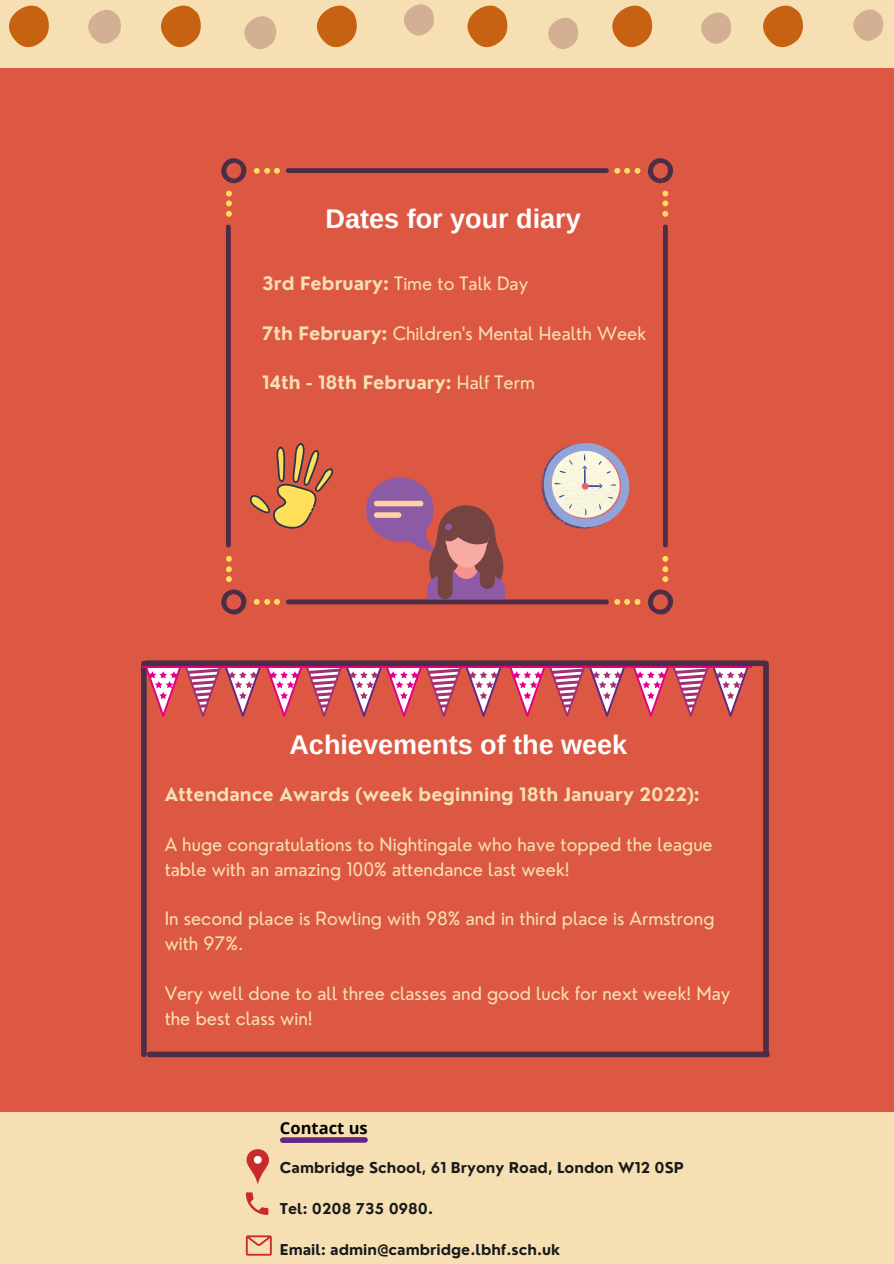
<style>
.page{position:relative;width:894px;height:1264px;background:#fff}
.page>*{position:absolute;margin:0;border:0;box-sizing:border-box;transform-origin:0 0}
.t1{font:700 27px "Arimo";color:#fff}
.t2{font:18px/24.8px "Nourd";color:#f6e0b3}
.t3{font:700 18px "Nourd";color:#f6e0b3}
.t4{font:700 16.5px "Open Sans";color:#000}
.t5{font:700 14.55px "Nourd";color:#181a1b}
.s1{font-weight:700}
.s2{font-weight:400}
</style>
<div class="page">
<div style="left:0;top:0;width:893px;height:1263px;background:#dd5843"></div>
<div style="left:0;top:1112px;width:893px;height:151px;background:#f6e0b3"></div>
<div style="left:0;top:0;width:893px;height:68px;background:#f6e0b3"></div>
<div style="left:283px;top:1137px;width:82px;height:5px;background:#652682"></div>
<svg style="left:246px;top:1149px;width:23px;height:35px"></svg>
<svg style="left:246px;top:1192px;width:22px;height:22px"></svg>
<svg style="left:246px;top:1235px;width:26px;height:20px"></svg>
<svg style="left:663px;top:224px;width:4px;height:324px"></svg>
<svg style="left:648px;top:589px;width:25px;height:25px"></svg>
<svg style="left:662px;top:556px;width:6px;height:26px"></svg>
<svg style="left:221px;top:158px;width:26px;height:26px"></svg>
<svg style="left:226px;top:191px;width:6px;height:26px"></svg>
<svg style="left:648px;top:158px;width:25px;height:26px"></svg>
<svg style="left:254px;top:168px;width:386px;height:6px"></svg>
<svg style="left:662px;top:191px;width:6px;height:26px"></svg>
<div style="left:763px;top:663px;width:5px;height:391px;background:#4c2d46"></div>
<div style="left:141px;top:663px;width:6px;height:391px;background:#4c2d46"></div>
<div style="left:147px;top:660px;width:617px;height:6px;background:#4c2d46"></div>
<div style="left:149px;top:1051px;width:617px;height:6px;background:#4c2d46"></div>
<svg style="left:141px;top:666px;width:611px;height:50px"></svg>
<svg style="left:221px;top:224px;width:419px;height:390px"></svg>
<svg style="left:9px;top:5px;width:40px;height:43px"></svg>
<svg style="left:88px;top:10px;width:33px;height:34px"></svg>
<svg style="left:161px;top:5px;width:40px;height:43px"></svg>
<svg style="left:244px;top:16px;width:33px;height:34px"></svg>
<svg style="left:317px;top:5px;width:40px;height:43px"></svg>
<svg style="left:404px;top:4px;width:30px;height:32px"></svg>
<svg style="left:467px;top:5px;width:41px;height:43px"></svg>
<svg style="left:548px;top:17px;width:31px;height:32px"></svg>
<svg style="left:612px;top:5px;width:41px;height:43px"></svg>
<svg style="left:701px;top:12px;width:31px;height:32px"></svg>
<svg style="left:763px;top:5px;width:40px;height:43px"></svg>
<svg style="left:853px;top:9px;width:31px;height:32px"></svg>
<p class="t1" style="left:325px;top:203px;width:257px">Dates for your diary</p>
<p class="t2" style="left:262px;top:271px;width:267px"><span class="s1">3rd February:</span> Time to Talk Day</p>
<p class="t2" style="left:262px;top:320px;width:385px"><span class="s1">7th February:</span> Children's Mental Health Week</p>
<p class="t3" style="left:262px;top:371px;width:274px">14th - 18th February: <span class="s2">Half Term</span></p>
<p class="t1" style="left:289px;top:729px;width:339px">Achievements of the week</p>
<p class="t3" style="left:165px;top:783px;width:536px">Attendance Awards (week beginning 18th January 2022):</p>
<p class="t2" style="left:165px;top:831px;width:549px">A huge congratulations to Nightingale who have topped the league table with an amazing 100% attendance last week!</p>
<p class="t2" style="left:165px;top:906px;width:551px">In second place is Rowling with 98% and in third place is Armstrong with 97%.</p>
<p class="t2" style="left:165px;top:980px;width:567px">Very well done to all three classes and good luck for next week! May the best class win!</p>
<p class="t4" style="left:280px;top:1116px;width:89px">Contact us</p>
<p class="t5" style="left:280px;top:1158px;width:405px">Cambridge School, 61 Bryony Road, London W12 0SP</p>
<p class="t5" style="left:280px;top:1199px;width:155px">Tel: 0208 735 0980.</p>
<p class="t5" style="left:280px;top:1239px;width:282px">Email: admin@cambridge.lbhf.sch.uk</p>
</div>
